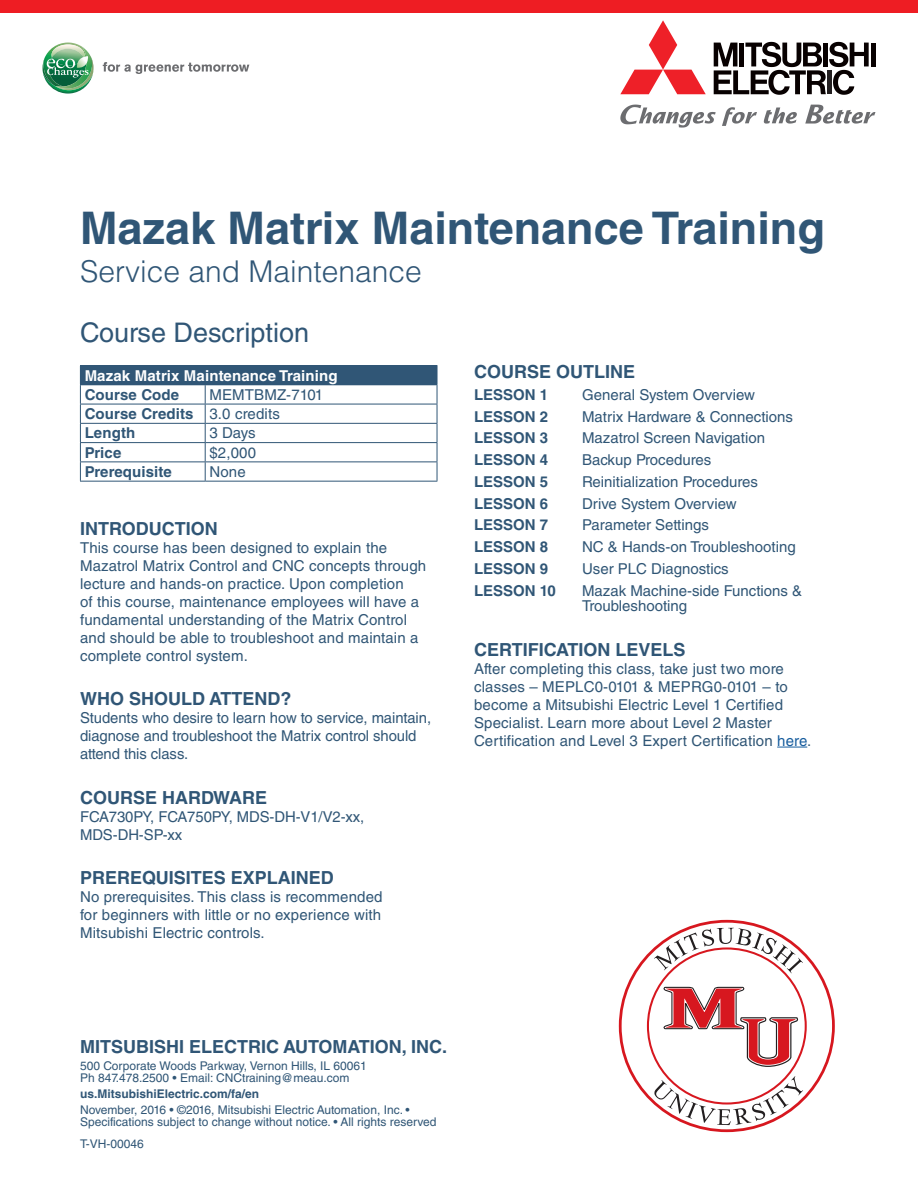
<style>
.page{position:relative;width:918px;height:1188px;background:#fff}
.page>*{position:absolute;margin:0;border:0;box-sizing:border-box;transform-origin:0 0}
.HEADING_TRAINING{font:700 45px "Helvetica LT Std";color:#305676}
.SUBHEAD_TRAINING{font:300 30px "Helvetica LT Std";color:#305676}
.COURSE_DESCRIPTION{font:27px "Helvetica LT Std";color:#305676}
._02_Body{font:700 18px "Helvetica LT Std";color:#305676}
.PARAGRAPH_TITLES_TRA{font:700 18px "Helvetica LT Std";color:#305676}
._02_Body-2{font:15px/18px "Helvetica LT Std";letter-spacing:.01em;color:#305676}
.training{font:15px/15px "Helvetica LT Std";color:#305676}
.training-2{font:700 15px "Helvetica LT Std";color:#305676}
._02_Body-3{font:700 15px "Helvetica LT Std";letter-spacing:.01em;color:#305676}
._02_Body-4{font:700 15px "Helvetica LT Std";letter-spacing:.01em;color:#fff}
._04_Address_Footer{font:12px/12px "Helvetica LT Std";color:#305676}
._04_Address_Footer-2{font:700 12px "Helvetica LT Std";color:#305676}
.s1{color:#175d9e}
</style>
<div class="page">
<div style="left:0;top:0;width:918px;height:13px;background:#ee1d23"></div>
<svg style="left:663px;top:986px;width:136px;height:82px"></svg>
<svg style="left:654px;top:928px;width:149px;height:45px"></svg>
<svg style="left:654px;top:1076px;width:149px;height:49px"></svg>
<svg style="left:103px;top:62px;width:146px;height:12px"></svg>
<svg style="left:43px;top:43px;width:51px;height:51px"></svg>
<svg style="left:805px;top:105px;width:70px;height:19px"></svg>
<svg style="left:764px;top:107px;width:33px;height:17px"></svg>
<svg style="left:722px;top:107px;width:35px;height:19px"></svg>
<svg style="left:620px;top:105px;width:96px;height:23px"></svg>
<hr style="left:871px;top:43px;width:4px;height:23px;background:#080101">
<svg style="left:714px;top:42px;width:155px;height:53px"></svg>
<svg style="left:620px;top:20px;width:86px;height:74px"></svg>
<div style="left:80px;top:366px;width:357px;height:19px;background:#305676"></div>
<hr style="left:80px;top:365px;width:125px;height:1px;background:#305676">
<hr style="left:205px;top:365px;width:232px;height:1px;background:#305676">
<hr style="left:80px;top:404px;width:125px;height:1px;background:#305676">
<hr style="left:205px;top:404px;width:232px;height:1px;background:#305676">
<hr style="left:80px;top:423px;width:125px;height:1px;background:#305676">
<hr style="left:205px;top:423px;width:232px;height:1px;background:#305676">
<hr style="left:80px;top:442px;width:125px;height:1px;background:#305676">
<hr style="left:205px;top:442px;width:232px;height:1px;background:#305676">
<hr style="left:80px;top:462px;width:125px;height:1px;background:#305676">
<svg style="left:80px;top:385px;width:1px;height:96px"></svg>
<hr style="left:205px;top:462px;width:232px;height:1px;background:#305676">
<svg style="left:205px;top:385px;width:1px;height:96px"></svg>
<svg style="left:437px;top:366px;width:1px;height:115px"></svg>
<hr style="left:80px;top:481px;width:125px;height:1px;background:#305676">
<hr style="left:205px;top:481px;width:232px;height:1px;background:#305676">
<hr style="left:777px;top:747px;width:30px;height:1px;background:#175d9e">
<p class="HEADING_TRAINING" style="left:80px;top:200px;width:746px">Mazak Matrix Maintenance Training</p>
<p class="SUBHEAD_TRAINING" style="left:80px;top:252px;width:343px">Service and Maintenance</p>
<p class="COURSE_DESCRIPTION" style="left:80px;top:317px;width:231px">Course Description</p>
<p class="_02_Body-4" style="left:85px;top:366px;width:255px">Mazak Matrix Maintenance Training</p>
<p class="_02_Body-3" style="left:85px;top:385px;width:96px">Course Code</p>
<p class="_02_Body-2" style="left:209px;top:386px;width:115px">MEMTBMZ-7101</p>
<p class="_02_Body-3" style="left:85px;top:405px;width:110px">Course Credits</p>
<p class="_02_Body-2" style="left:209px;top:405px;width:72px">3.0 credits</p>
<p class="_02_Body-3" style="left:85px;top:424px;width:52px">Length</p>
<p class="_02_Body-2" style="left:209px;top:424px;width:48px">3 Days</p>
<p class="_02_Body-3" style="left:85px;top:443px;width:38px">Price</p>
<p class="_02_Body-2" style="left:209px;top:443px;width:48px">$2,000</p>
<p class="_02_Body-3" style="left:85px;top:462px;width:89px">Prerequisite</p>
<p class="_02_Body-2" style="left:209px;top:463px;width:38px">None</p>
<p class="_02_Body" style="left:80px;top:517px;width:139px">INTRODUCTION</p>
<p class="_02_Body-2" style="left:80px;top:538px;width:348px">This course has been designed to explain the Mazatrol Matrix Control and CNC concepts through lecture and hands-on practice. Upon completion<br>of this course, maintenance employees will have a fundamental understanding of the Matrix Control and should be able to troubleshoot and maintain a complete control system.</p>
<p class="_02_Body" style="left:80px;top:688px;width:213px">WHO SHOULD ATTEND?</p>
<p class="_02_Body-2" style="left:80px;top:709px;width:353px">Students who desire to learn how to service, maintain, diagnose and troubleshoot the Matrix control should attend this class.</p>
<p class="_02_Body" style="left:80px;top:786px;width:189px">COURSE HARDWARE</p>
<p class="_02_Body-2" style="left:80px;top:807px;width:286px">FCA730PY, FCA750PY, MDS-DH-V1/V2-xx,<br>MDS-DH-SP-xx</p>
<p class="_02_Body" style="left:80px;top:867px;width:255px">PREREQUISITES EXPLAINED</p>
<p class="_02_Body-2" style="left:80px;top:888px;width:304px;text-align:justify">No prerequisites. This class is recommended for beginners with little or no experience with Mitsubishi Electric controls.</p>
<p class="PARAGRAPH_TITLES_TRA" style="left:474px;top:361px;width:163px">COURSE OUTLINE</p>
<p class="training-2" style="left:474px;top:385px;width:76px">LESSON 1</p>
<p class="training" style="left:582px;top:387px;width:174px">General System Overview</p>
<p class="training-2" style="left:474px;top:407px;width:76px">LESSON 2</p>
<p class="training" style="left:582px;top:409px;width:212px">Matrix Hardware &amp; Connections</p>
<p class="training-2" style="left:474px;top:429px;width:76px">LESSON 3</p>
<p class="training" style="left:582px;top:431px;width:185px">Mazatrol Screen Navigation</p>
<p class="training-2" style="left:474px;top:451px;width:76px">LESSON 4</p>
<p class="training" style="left:582px;top:452px;width:131px">Backup Procedures</p>
<p class="training-2" style="left:474px;top:472px;width:76px">LESSON 5</p>
<p class="training" style="left:582px;top:474px;width:177px">Reinitialization Procedures</p>
<p class="training-2" style="left:474px;top:494px;width:76px">LESSON 6</p>
<p class="training" style="left:582px;top:496px;width:156px">Drive System Overview</p>
<p class="training-2" style="left:474px;top:516px;width:76px">LESSON 7</p>
<p class="training" style="left:582px;top:518px;width:128px">Parameter Settings</p>
<p class="training-2" style="left:474px;top:538px;width:76px">LESSON 8</p>
<p class="training" style="left:582px;top:539px;width:215px">NC &amp; Hands-on Troubleshooting</p>
<p class="training-2" style="left:474px;top:559px;width:76px">LESSON 9</p>
<p class="training" style="left:582px;top:561px;width:148px">User PLC Diagnostics</p>
<p class="training-2" style="left:474px;top:581px;width:83px">LESSON 10</p>
<p class="training" style="left:582px;top:583px;width:222px">Mazak Machine-side Functions &amp;<br>Troubleshooting</p>
<p class="_02_Body" style="left:474px;top:638px;width:213px">CERTIFICATION LEVELS</p>
<p class="_02_Body-2" style="left:474px;top:659px;width:339px">After completing this class, take just two more classes – MEPLC0-0101 &amp; MEPRG0-0101 – to become a Mitsubishi Electric Level 1 Certified Specialist. Learn more about Level 2 Master Certification and Level 3 Expert Certification <span class="s1">here</span>.</p>
<p class="PARAGRAPH_TITLES_TRA" style="left:80px;top:1036px;width:369px">MITSUBISHI ELECTRIC AUTOMATION, INC.</p>
<p class="_04_Address_Footer" style="left:80px;top:1059px;width:288px">500 Corporate Woods Parkway, Vernon Hills, IL 60061</p>
<p class="_04_Address_Footer" style="left:80px;top:1071px;width:271px">Ph 847.478.2500 • Email: CNCtraining@meau.com</p>
<p class="_04_Address_Footer-2" style="left:80px;top:1086px;width:181px">us.MitsubishiElectric.com/fa/en</p>
<p class="_04_Address_Footer" style="left:80px;top:1104px;width:358px">November, 2016 • ©2016, Mitsubishi Electric Automation, Inc. •<br>Specifications subject to change without notice. • All rights reserved</p>
<p class="_04_Address_Footer" style="left:80px;top:1137px;width:65px">T-VH-00046</p>
</div>
